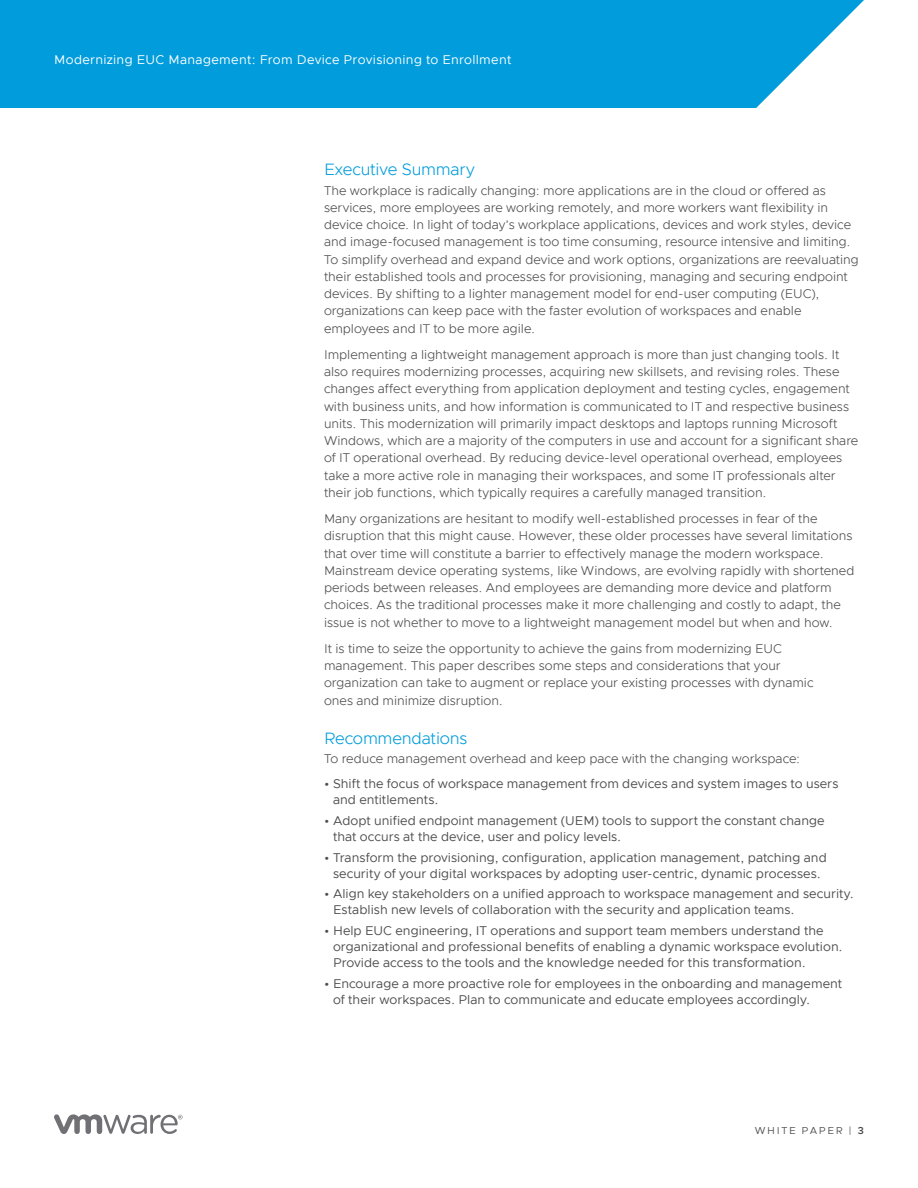
<style>
.page{position:relative;width:918px;height:1188px;background:#fff}
.page>*{position:absolute;margin:0;border:0;box-sizing:border-box;transform-origin:0 0}
._4a__SUBHEAD-1{font:300 16.5px "Metropolis";letter-spacing:-.01em;color:#009cdc}
._3a__BODY_TEXT{font:300 12.75px/17.2px "Metropolis";color:#4d4d4f}
.t1{font:12.75px/16.2px "Metropolis";color:#4d4d4f}
.t2{font:12.75px "Metropolis";letter-spacing:.025em;color:#fff}
.t3{font:10.2px "Metropolis";letter-spacing:.165em;color:#4d4d4f}
.s1{font-weight:600}
</style>
<div class="page">
<div style="left:0;top:0;width:864px;height:108px;background:#009cdc"></div>
<svg style="left:54px;top:1114px;width:129px;height:20px"></svg>
<p class="t2" style="left:54px;top:52px;width:459px">Modernizing EUC Management: From Device Provisioning to Enrollment</p>
<p class="_4a__SUBHEAD-1" style="left:324px;top:159px;width:152px">Executive Summary</p>
<p class="_3a__BODY_TEXT" style="left:324px;top:181px;width:536px">The workplace is radically changing: more applications are in the cloud or offered as services, more employees are working remotely, and more workers want flexibility in device choice. In light of today’s workplace applications, devices and work styles, device and image-focused management is too time consuming, resource intensive and limiting.<br>To simplify overhead and expand device and work options, organizations are reevaluating their established tools and processes for provisioning, managing and securing endpoint devices. By shifting to a lighter management model for end-user computing (EUC), organizations can keep pace with the faster evolution of workspaces and enable employees and IT to be more agile.</p>
<p class="_3a__BODY_TEXT" style="left:324px;top:346px;width:536px">Implementing a lightweight management approach is more than just changing tools. It also requires modernizing processes, acquiring new skillsets, and revising roles. These changes affect everything from application deployment and testing cycles, engagement with business units, and how information is communicated to IT and respective business units. This modernization will primarily impact desktops and laptops running Microsoft Windows, which are a majority of the computers in use and account for a significant share of IT operational overhead. By reducing device-level operational overhead, employees take a more active role in managing their workspaces, and some IT professionals alter their job functions, which typically requires a carefully managed transition.</p>
<p class="_3a__BODY_TEXT" style="left:324px;top:510px;width:532px">Many organizations are hesitant to modify well-established processes in fear of the disruption that this might cause. However, these older processes have several limitations that over time will constitute a barrier to effectively manage the modern workspace.<br>Mainstream device operating systems, like Windows, are evolving rapidly with shortened periods between releases. And employees are demanding more device and platform choices. As the traditional processes make it more challenging and costly to adapt, the issue is not whether to move to a lightweight management model but when and how.</p>
<p class="_3a__BODY_TEXT" style="left:324px;top:640px;width:491px">It is time to seize the opportunity to achieve the gains from modernizing EUC management. This paper describes some steps and considerations that your organization can take to augment or replace your existing processes with dynamic ones and minimize disruption.</p>
<p class="_4a__SUBHEAD-1" style="left:324px;top:728px;width:145px">Recommendations</p>
<p class="_3a__BODY_TEXT" style="left:324px;top:750px;width:478px">To reduce management overhead and keep pace with the changing workspace:</p>
<p class="t1" style="left:333px;top:776px;width:507px;text-indent:-9px">• Shift the focus of workspace management from devices and system images to users and entitlements.</p>
<p class="t1" style="left:333px;top:812px;width:493px;text-indent:-9px">• Adopt unified endpoint management (UEM) tools to support the constant change that occurs at the device, user and policy levels.</p>
<p class="t1" style="left:324px;top:849px;width:504px;text-align:center">• Transform the provisioning, configuration, application management, patching and security of your digital workspaces by adopting user-centric, dynamic processes.</p>
<p class="t1" style="left:333px;top:886px;width:520px;text-indent:-9px">• Align key stakeholders on a unified approach to workspace management and security.<br>Establish new levels of collaboration with the security and application teams.</p>
<p class="t1" style="left:333px;top:923px;width:509px;text-indent:-9px">• Help EUC engineering, IT operations and support team members understand the organizational and professional benefits of enabling a dynamic workspace evolution.<br>Provide access to the tools and the knowledge needed for this transformation.</p>
<p class="t1" style="left:333px;top:975px;width:511px;text-indent:-9px">• Encourage a more proactive role for employees in the onboarding and management of their workspaces. Plan to communicate and educate employees accordingly.</p>
<p class="t3" style="left:755px;top:1124px;width:111px">WHITE PAPER | <span class="s1">3</span></p>
</div>
